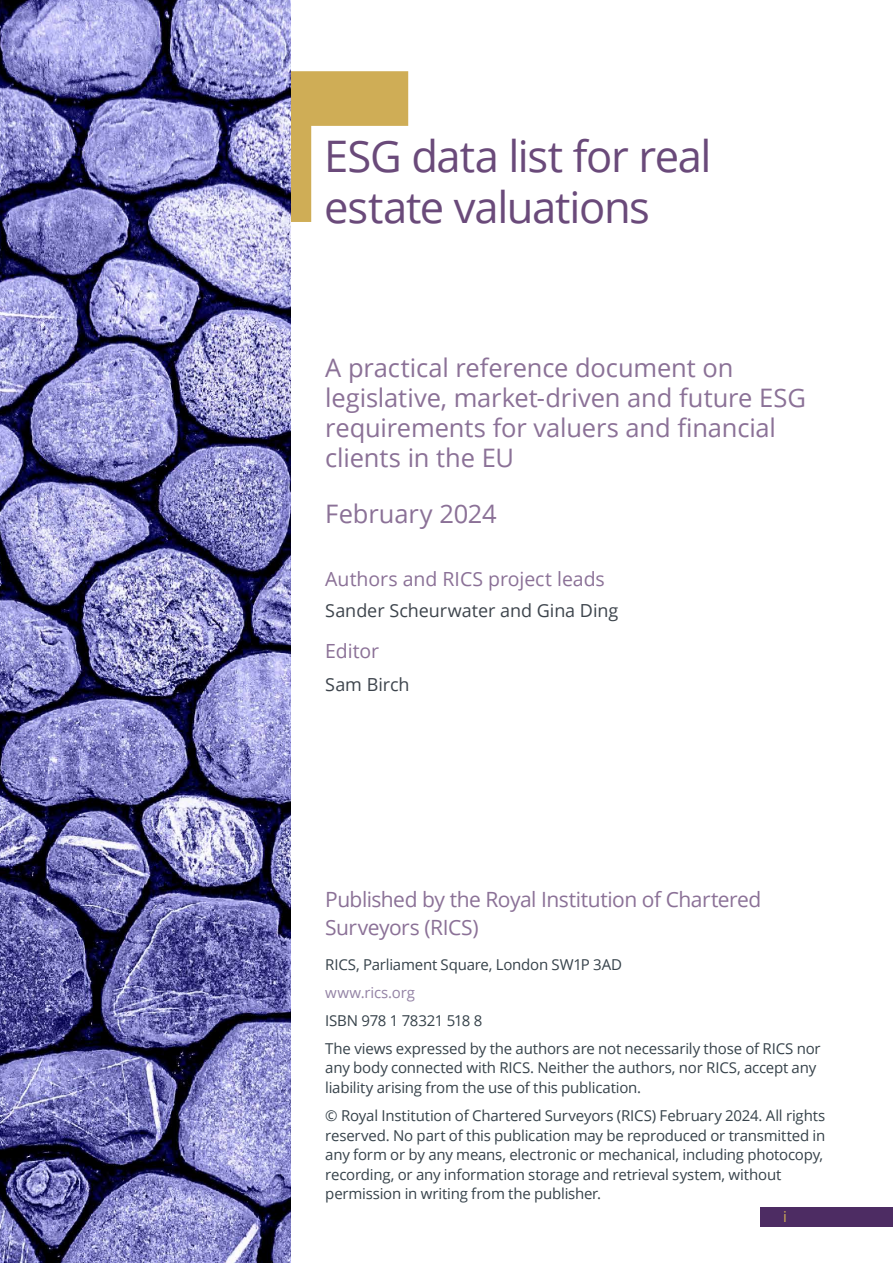
<style>
.page{position:relative;width:893px;height:1263px;background:#fff}
.page>*{position:absolute;margin:0;border:0;box-sizing:border-box;transform-origin:0 0}
.t1{font:43.5px/51px "Open Sans";letter-spacing:-.03em;color:#6a4a7a}
.t2{font:25.5px/30px "Open Sans";letter-spacing:-.005em;color:#8b7197}
.t3{font:21px/28.5px "Open Sans";letter-spacing:-.025em;color:#8b7197}
.t4{font:19.5px "Open Sans";letter-spacing:-.005em;color:#8b7197}
.t5{font:18px "Open Sans";letter-spacing:-.005em;color:#3d444c}
.t6{font:15px/19.5px "Open Sans";letter-spacing:-.015em;color:#36424a}
.t7{font:15px "Open Sans";letter-spacing:-.005em;color:#9483a5}
.t8{font:15px "Open Sans";color:#cfad56}
</style>
<div class="page">
<svg style="left:291px;top:71px;width:117px;height:151px"></svg>
<img style="left:0;top:0;width:291px;height:1263px">
<div style="left:761px;top:1207px;width:132px;height:20px;background:#4d2c63"></div>
<h1 class="t1" style="left:324px;top:129px;width:389px">ESG data list for real estate valuations</h1>
<h2 class="t2" style="left:325px;top:352px;width:482px">A practical reference document on legislative, market-driven and future ESG requirements for valuers and financial clients in the EU</h2>
<h2 class="t2" style="left:325px;top:498px;width:173px">February 2024</h2>
<h3 class="t4" style="left:325px;top:566px;width:281px">Authors and RICS project leads</h3>
<p class="t5" style="left:325px;top:598px;width:294px">Sander Scheurwater and Gina Ding</p>
<h3 class="t4" style="left:325px;top:638px;width:55px">Editor</h3>
<p class="t5" style="left:325px;top:672px;width:86px">Sam Birch</p>
<h3 class="t3" style="left:325px;top:884px;width:437px">Published by the Royal Institution of Chartered<br>Surveyors (RICS)</h3>
<p class="t6" style="left:325px;top:954px;width:298px">RICS, Parliament Square, London SW1P 3AD</p>
<p class="t7" style="left:325px;top:982px;width:91px">www.rics.org</p>
<p class="t6" style="left:325px;top:1006px;width:497px;line-height:28px">ISBN 978 1 78321 518 8<br>The views expressed by the authors are not necessarily those of RICS nor</p>
<p class="t6" style="left:325px;top:1058px;width:492px">any body connected with RICS. Neither the authors, nor RICS, accept any liability arising from the use of this publication.</p>
<p class="t6" style="left:325px;top:1105px;width:502px">© Royal Institution of Chartered Surveyors (RICS) February 2024. All rights reserved. No part of this publication may be reproduced or transmitted in any form or by any means, electronic or mechanical, including photocopy, recording, or any information storage and retrieval system, without permission in writing from the publisher.</p>
<p class="t8" style="left:783px;top:1206px;width:5px">i</p>
</div>
